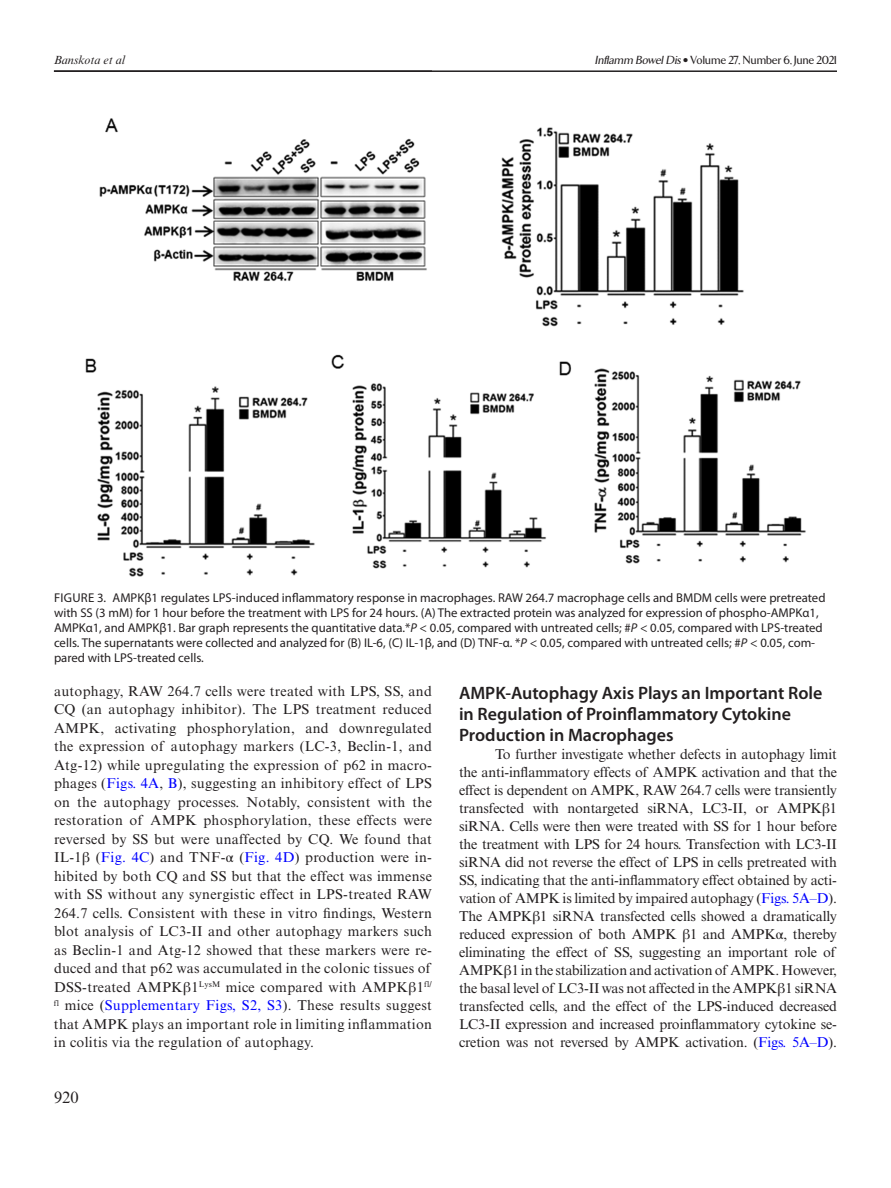
<style>
.page{position:relative;width:891px;height:1188px;background:#fff}
.page>*{position:absolute;margin:0;border:0;box-sizing:border-box;transform-origin:0 0}
.t1{font:600 18px/21px "Myriad Pro";color:#231f20}
.t2{font:16.5px "Times New Roman MT Std";color:#231f20}
.t3{font:14.25px/18.5px "Times New Roman MT Std";letter-spacing:-.01em;color:#231f20;text-align:justify}
.t4{font:12.75px/15px "Myriad Pro";color:#231f20}
.t5{font:500 12px "TF Arrow";color:#231f20}
.t6{font:italic 12px "Times New Roman MT Std";color:#231f20}
.s1{font-style:italic}
.s2{color:#00f}
.s3{font-family:"Gandhari Unicode"}
.s4{font-family:"STIX General"}
</style>
<div class="page">
<hr style="left:54px;top:70px;width:783px;height:2px;background:#231f20">
<img style="left:85px;top:118px;width:721px;height:459px">
<p class="t6" style="left:54px;top:54px;width:73px">Banskota et al</p>
<p class="t5" style="left:595px;top:54px;width:244px"><span class="s1">Inflamm BowelDis</span>• Volume 27, Number 6, June 2021</p>
<p class="t4" style="left:54px;top:590px;width:773px">FIGURE 3. AMPKβ1 regulates LPS-induced inflammatory response in macrophages. RAW 264.7 macrophage cells and BMDM cells were pretreated with SS (3 mM) for 1 hour before the treatment with LPS for 24 hours. (A) The extracted protein was analyzed for expression of phospho-AMPKα1, AMPKα1, and AMPKβ1. Bar graph represents the quantitative data.*<span class="s1">P</span> &lt; 0.05, compared with untreated cells; #<span class="s1">P</span> &lt; 0.05, compared with LPS-treated cells. The supernatants were collected and analyzed for (B) IL-6, (C) IL-1β, and (D) TNF-α. *<span class="s1">P</span> &lt; 0.05, compared with untreated cells; #<span class="s1">P</span> &lt; 0.05, com&shy;pared with LPS-treated cells.</p>
<p class="t3" style="left:54px;top:682px;width:380px">autophagy, RAW 264.7 cells were treated with LPS, SS, and CQ (an autophagy inhibitor). The LPS treatment reduced AMPK, activating phosphorylation, and downregulated the expression of autophagy markers (LC-3, Beclin-1, and Atg-12) while upregulating the expression of p62 in macro&shy;phages (<span class="s2">Figs. 4A</span>, <span class="s2">B</span>), suggesting an inhibitory effect of LPS on the autophagy processes. Notably, consistent with the restoration of AMPK phosphorylation, these effects were reversed by SS but were unaffected by CQ. We found that IL-1<span class="s3">β</span> (<span class="s2">Fig. 4C</span>) and TNF-<span class="s4">α</span> (<span class="s2">Fig. 4D</span>) production were in&shy;hibited by both CQ and SS but that the effect was immense with SS without any synergistic effect in LPS-treated RAW 264.7 cells. Consistent with these in vitro findings, Western blot analysis of LC3-II and other autophagy markers such as Beclin-1 and Atg-12 showed that these markers were re&shy;duced and that p62 was accumulated in the colonic tissues of DSS-treated AMPK<span class="s3">β</span>1<sup>LysM</sup> mice compared with AMPK<span class="s3">β</span>1<sup>fl/ fl</sup> mice (<span class="s2">Supplementary Figs, S2, S3</span>). These results suggest that AMPK plays an important role in limiting inflammation in colitis via the regulation of autophagy.</p>
<p class="t1" style="left:459px;top:682px;width:365px">AMPK-Autophagy Axis Plays an Important Role in Regulation of Proinflammatory Cytokine<br>Production in Macrophages</p>
<p class="t3" style="left:459px;top:745px;width:380px;line-height:18px;text-indent:36px">To further investigate whether defects in autophagy limit the anti-inflammatory effects of AMPK activation and that the effect is dependent on AMPK, RAW 264.7 cells were transiently transfected with nontargeted siRNA, LC3-II, or AMPK<span class="s3">β</span>1 siRNA. Cells were then were treated with SS for 1 hour before the treatment with LPS for 24 hours. Transfection with LC3-II siRNA did not reverse the effect of LPS in cells pretreated with SS, indicating that the anti-inflammatory effect obtained by acti&shy;vation of AMPK is limited by impaired autophagy (<span class="s2">Figs. 5A–D</span>).<br>The AMPK<span class="s3">β</span>1 siRNA transfected cells showed a dramatically reduced expression of both AMPK <span class="s3">β</span>1 and AMPK<span class="s4">α</span>, thereby eliminating the effect of SS, suggesting an important role of AMPK<span class="s3">β</span>1 in the stabilization and activation of AMPK. However, the basal level of LC3-II was not affected in the AMPK<span class="s3">β</span>1 siRNA transfected cells, and the effect of the LPS-induced decreased LC3-II expression and increased proinflammatory cytokine se&shy;cretion was not reversed by AMPK activation. (<span class="s2">Figs. 5A–D</span>).</p>
<p class="t2" style="left:54px;top:1088px;width:26px">920</p>
</div>
